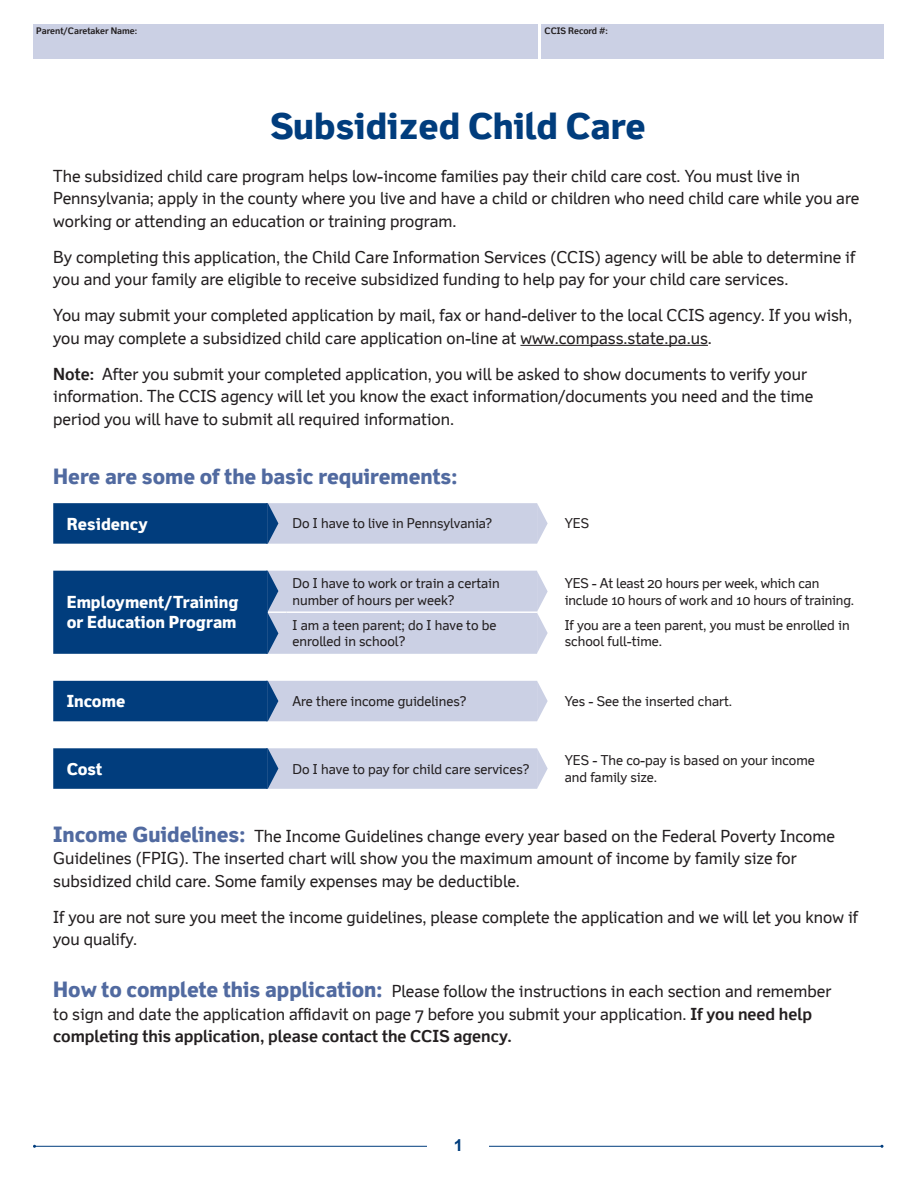
<style>
.page{position:relative;width:918px;height:1188px;background:#fff}
.page>*{position:absolute;margin:0;border:0;box-sizing:border-box;transform-origin:0 0}
.t1{font:800 36px "Felbridge";color:#013d7d}
.t2{font:800 21px "Felbridge";color:#516aa0}
.t3{font:16.5px/22.5px "Felbridge";color:#231f20}
.t4{font:800 16.5px/19.8px "Felbridge";color:#fff}
.t5{font:700 16.5px "Arial";color:#013d7d}
.t6{font:13.5px/16.2px "Felbridge";color:#231f20}
.t7{font:700 9px "Felbridge";color:#231f20}
.s1{font-weight:700}
.s2{font-weight:800;font-size:21px;color:#516aa0}
</style>
<div class="page">
<div style="left:33px;top:24px;width:505px;height:35px;background:#cbd0e4"></div>
<div style="left:541px;top:24px;width:343px;height:35px;background:#cbd0e4"></div>
<hr style="left:35px;top:1146px;width:847px;height:1px;background:#013d7d">
<div style="left:427px;top:1125px;width:62px;height:39px;background:#fff"></div>
<hr style="left:520px;top:345px;width:188px;height:1px;background:#231f20">
<svg style="left:53px;top:503px;width:214px;height:286px;fill:#013d7d"></svg>
<svg style="left:267px;top:503px;width:270px;height:286px;fill:#cbd0e4"></svg>
<hr style="left:287px;top:611px;width:250px;height:2px;background:#fff">
<hr style="left:266px;top:503px;width:2px;height:41px;background:#013d7d">
<hr style="left:266px;top:571px;width:2px;height:41px;background:#013d7d">
<hr style="left:266px;top:612px;width:2px;height:42px;background:#013d7d">
<hr style="left:266px;top:681px;width:2px;height:40px;background:#013d7d">
<hr style="left:266px;top:748px;width:2px;height:41px;background:#013d7d">
<svg style="left:268px;top:503px;width:10px;height:41px"></svg>
<svg style="left:537px;top:503px;width:11px;height:40px"></svg>
<svg style="left:268px;top:571px;width:19px;height:83px;background:#96aac9"></svg>
<svg style="left:537px;top:571px;width:11px;height:82px"></svg>
<svg style="left:268px;top:681px;width:10px;height:40px"></svg>
<svg style="left:537px;top:681px;width:11px;height:40px"></svg>
<svg style="left:268px;top:748px;width:10px;height:41px"></svg>
<svg style="left:537px;top:749px;width:11px;height:40px"></svg>
<p class="t7" style="left:36px;top:25px;width:102px">Parent/Caretaker Name:</p>
<p class="t7" style="left:545px;top:25px;width:65px">CCIS Record #:</p>
<h1 class="t1" style="left:271px;top:105px;width:376px">Subsidized Child Care</h1>
<p class="t3" style="left:53px;top:164px;width:808px">The subsidized child care program helps low-income families pay their child care cost. You must live in<br>Pennsylvania; apply in the county where you live and have a child or children who need child care while you are working or attending an education or training program.</p>
<p class="t3" style="left:53px;top:245px;width:804px">By completing this application, the Child Care Information Services (CCIS) agency will be able to determine if you and your family are eligible to receive subsidized funding to help pay for your child care services.</p>
<p class="t3" style="left:53px;top:304px;width:801px">You may submit your completed application by mail, fax or hand-deliver to the local CCIS agency. If you wish, you may complete a subsidized child care application on-line at www.compass.state.pa.us.</p>
<p class="t3" style="left:53px;top:362px;width:762px"><span class="s1">Note:</span> After you submit your completed application, you will be asked to show documents to verify your information. The CCIS agency will let you know the exact information/documents you need and the time period you will have to submit all required information.</p>
<p class="t2" style="left:53px;top:464px;width:406px">Here are some of the basic requirements:</p>
<p class="t4" style="left:67px;top:514px;width:83px">Residency</p>
<p class="t6" style="left:293px;top:515px;width:201px">Do I have to live in Pennsylvania?</p>
<p class="t6" style="left:565px;top:515px;width:26px">YES</p>
<p class="t4" style="left:67px;top:593px;width:173px">Employment/Training or Education Program</p>
<p class="t6" style="left:293px;top:575px;width:209px">Do I have to work or train a certain number of hours per week?</p>
<p class="t6" style="left:565px;top:575px;width:291px">YES - At least 20 hours per week, which can include 10 hours of work and 10 hours of training.</p>
<p class="t6" style="left:293px;top:617px;width:205px">I am a teen parent; do I have to be enrolled in school?</p>
<p class="t6" style="left:565px;top:617px;width:287px">If you are a teen parent, you must be enrolled in school full-time.</p>
<p class="t4" style="left:67px;top:691px;width:60px">Income</p>
<p class="t6" style="left:293px;top:693px;width:176px">Are there income guidelines?</p>
<p class="t6" style="left:565px;top:693px;width:169px">Yes - See the inserted chart.</p>
<p class="t4" style="left:67px;top:759px;width:37px">Cost</p>
<p class="t6" style="left:293px;top:760px;width:239px">Do I have to pay for child care services?</p>
<p class="t6" style="left:565px;top:752px;width:252px">YES - The co-pay is based on your income and family size.</p>
<p class="t3" style="left:53px;top:824px;width:783px"><span class="s2">Income Guidelines:</span> The Income Guidelines change every year based on the Federal Poverty Income<br>Guidelines (FPIG). The inserted chart will show you the maximum amount of income by family size for subsidized child care. Some family expenses may be deductible.</p>
<p class="t3" style="left:53px;top:905px;width:806px">If you are not sure you meet the income guidelines, please complete the application and we will let you know if you qualify.</p>
<p class="t3" style="left:53px;top:980px;width:780px"><span class="s2">How to complete this application:</span> Please follow the instructions in each section and remember to sign and date the application affidavit on page 7 before you submit your application. <span class="s1">If you need help completing this application, please contact the CCIS agency.</span></p>
<p class="t5" style="left:454px;top:1134px;width:11px">1</p>
</div>
